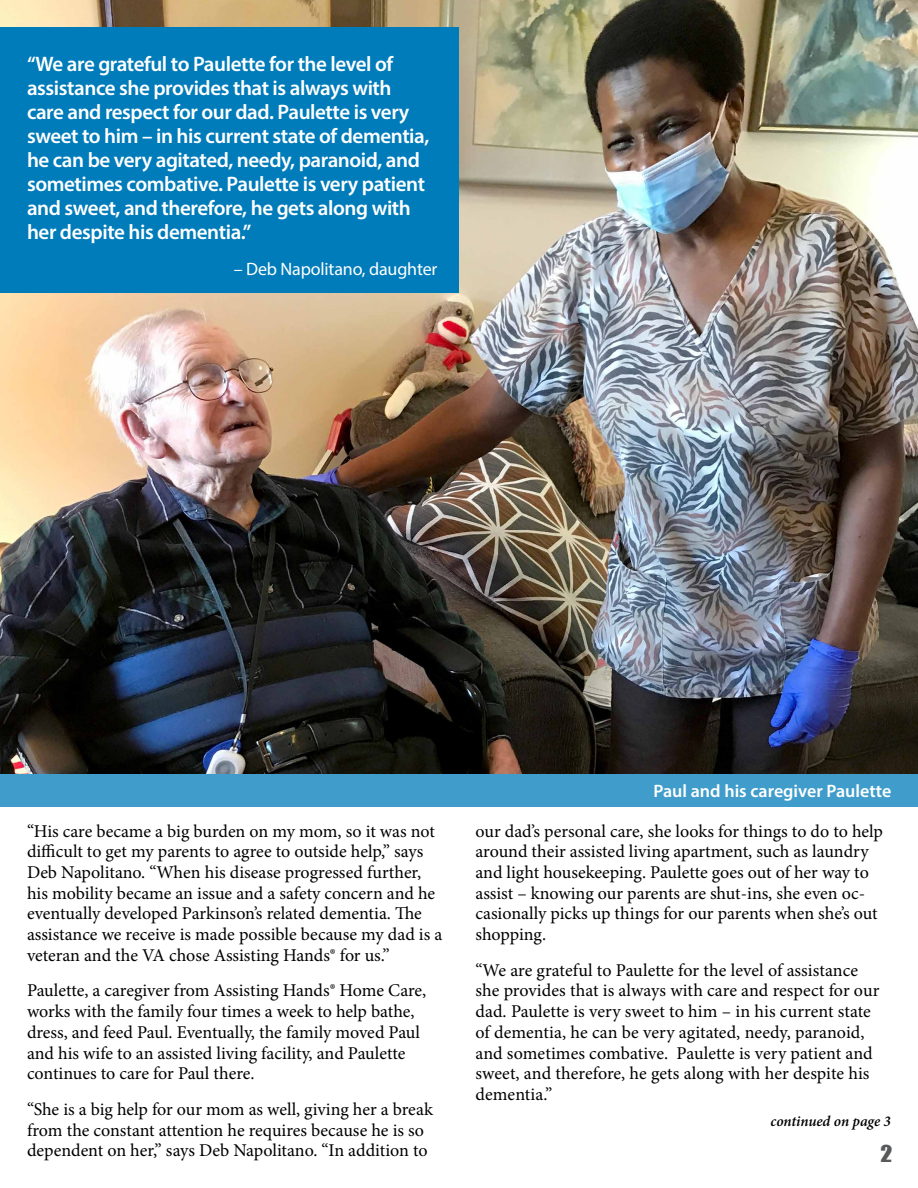
<style>
.page{position:relative;width:918px;height:1188px;background:#fff}
.page>*{position:absolute;margin:0;border:0;box-sizing:border-box;transform-origin:0 0}
.t1{font:21.3px "Impact";color:#58595b;scale:1.11 1}
.t2{font:600 21px/24px "Myriad Pro";letter-spacing:-.02em;color:#fff}
.t3{font:18px/20.7px "Minion Pro";letter-spacing:-.005em;color:#000}
.t4{font:600 18px "Myriad Pro";color:#fff}
.t5{font:18px "Myriad Pro";letter-spacing:-.01em;color:#fff}
.t6{font:italic 600 15px "Minion Pro";letter-spacing:-.005em;color:#000}
</style>
<div class="page">
<img style="left:0;top:0;width:918px;height:774px">
<div style="left:0;top:27px;width:459px;height:266px;background:#007cba"></div>
<div style="left:0;top:774px;width:918px;height:33px;background:#409dcb"></div>
<p class="t2" style="left:27px;top:51px;width:404px">“We are grateful to Paulette for the level of assistance she provides that is always with care and respect for our dad. Paulette is very sweet to him – in his current state of dementia, he can be very agitated, needy, paranoid, and sometimes combative. Paulette is very patient and sweet, and therefore, he gets along with her despite his dementia.”</p>
<p class="t5" style="left:234px;top:258px;width:205px">– Deb Napolitano, daughter</p>
<p class="t3" style="left:27px;top:821px;width:417px">“His care became a big burden on my mom, so it was not difficult to get my parents to agree to outside help,” says Deb Napolitano. “When his disease progressed further, his mobility became an issue and a safety concern and he eventually developed Parkinson’s related dementia. The assistance we receive is made possible because my dad is a veteran and the VA chose Assisting Hands® for us.”</p>
<p class="t3" style="left:27px;top:980px;width:401px">Paulette, a caregiver from Assisting Hands® Home Care, works with the family four times a week to help bathe, dress, and feed Paul. Eventually, the family moved Paul and his wife to an assisted living facility, and Paulette continues to care for Paul there.</p>
<p class="t3" style="left:27px;top:1099px;width:407px">“She is a big help for our mom as well, giving her a break from the constant attention he requires because he is so dependent on her,” says Deb Napolitano. “In addition to</p>
<p class="t4" style="left:653px;top:780px;width:239px">Paul and his caregiver Paulette</p>
<p class="t3" style="left:476px;top:821px;width:409px">our dad’s personal care, she looks for things to do to help around their assisted living apartment, such as laundry and light housekeeping. Paulette goes out of her way to assist – knowing our parents are shut-ins, she even oc&shy;casionally picks up things for our parents when she’s out shopping.</p>
<p class="t3" style="left:476px;top:960px;width:405px">“We are grateful to Paulette for the level of assistance she provides that is always with care and respect for our dad. Paulette is very sweet to him – in his current state of dementia, he can be very agitated, needy, paranoid, and sometimes combative. Paulette is very patient and sweet, and therefore, he gets along with her despite his dementia.”</p>
<p class="t6" style="left:771px;top:1111px;width:122px">continued on page 3</p>
<p class="t1" style="left:881px;top:1141px;width:12px">2</p>
</div>
